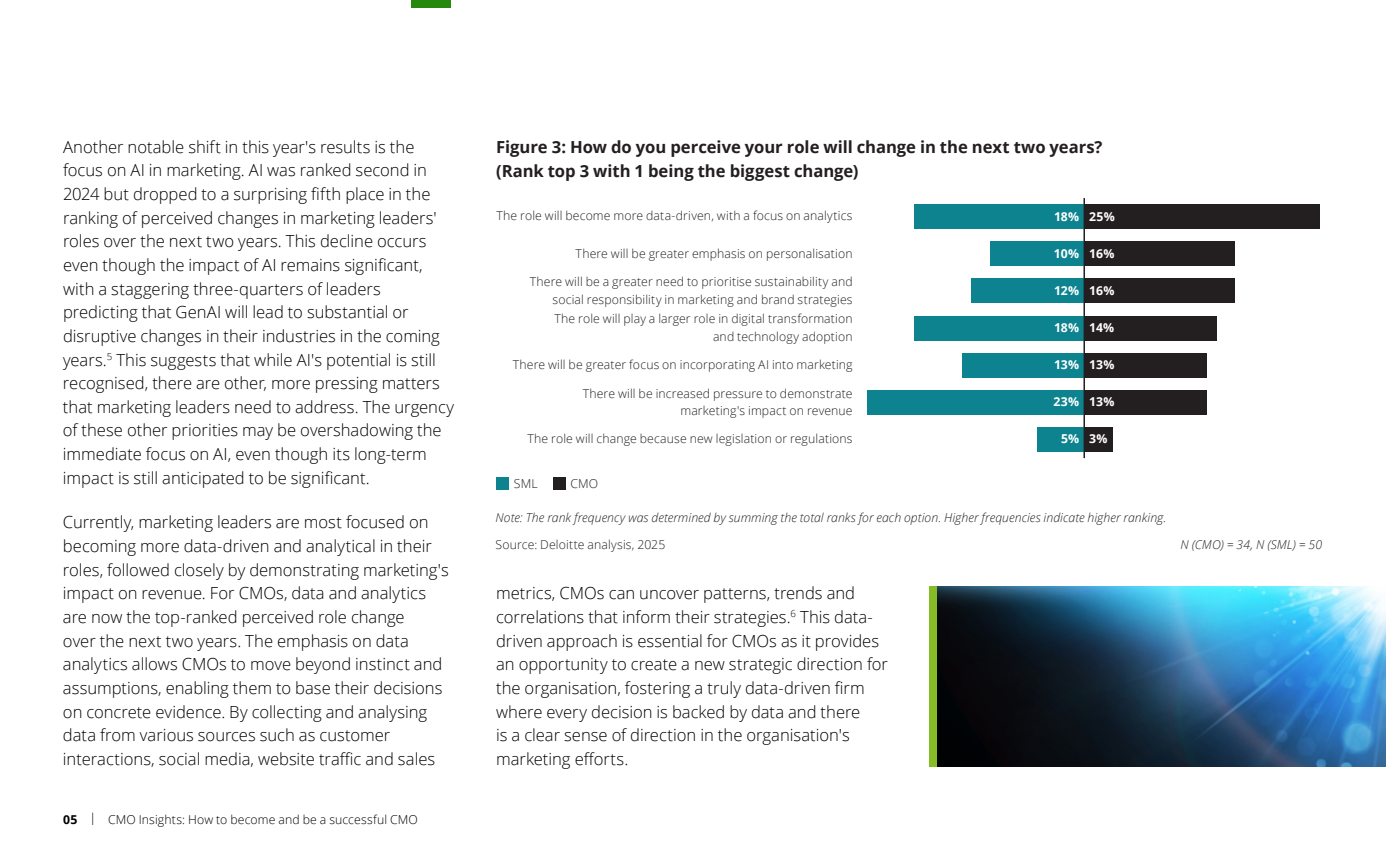
<style>
.page{position:relative;width:1386px;height:851px;background:#fff}
.page>*{position:absolute;margin:0;border:0;box-sizing:border-box;transform-origin:0 0}
.t1{font:300 16.62px/23.6px "Open Sans";color:#000}
.t2{font:700 16.62px/23.6px "Open Sans";color:#231f20}
.t3{font:300 12.25px/17.5px "Open Sans";letter-spacing:.01em;color:#231f20;text-align:right}
.t4{font:italic 300 12.25px "Open Sans";letter-spacing:.005em;color:#231f20}
.t5{font:300 12.25px "Open Sans";letter-spacing:.01em;color:#000}
.t6{font:700 12.25px "Open Sans";letter-spacing:-.005em;color:#fff}
.s1{font-weight:700}
</style>
<div class="page">
<div style="left:915px;top:205px;width:169px;height:24px;background:#0d8390"></div>
<div style="left:990px;top:242px;width:94px;height:24px;background:#0d8390"></div>
<div style="left:971px;top:279px;width:113px;height:24px;background:#0d8390"></div>
<div style="left:915px;top:316px;width:169px;height:24px;background:#0d8390"></div>
<div style="left:962px;top:353px;width:122px;height:24px;background:#0d8390"></div>
<div style="left:867px;top:390px;width:217px;height:24px;background:#0d8390"></div>
<div style="left:1037px;top:427px;width:47px;height:24px;background:#0d8390"></div>
<div style="left:1084px;top:205px;width:236px;height:24px;background:#231f20"></div>
<div style="left:1084px;top:242px;width:151px;height:24px;background:#231f20"></div>
<div style="left:1084px;top:279px;width:151px;height:24px;background:#231f20"></div>
<div style="left:1084px;top:316px;width:132px;height:24px;background:#231f20"></div>
<div style="left:1084px;top:353px;width:123px;height:24px;background:#231f20"></div>
<div style="left:1084px;top:390px;width:123px;height:24px;background:#231f20"></div>
<div style="left:1084px;top:427px;width:29px;height:24px;background:#231f20"></div>
<hr style="left:1084px;top:198px;width:1px;height:260px;background:#231f20">
<div style="left:497px;top:477px;width:12px;height:13px;background:#0d8390"></div>
<div style="left:553px;top:477px;width:12px;height:13px;background:#231f20"></div>
<img style="left:936px;top:586px;width:450px;height:180px">
<div style="left:929px;top:586px;width:7px;height:180px;background:#86bc25"></div>
<div style="left:412px;top:0;width:39px;height:7px;background:#26890d"></div>
<p class="t1" style="left:63px;top:134px;width:393px">Another notable shift in this year's results is the focus on AI in marketing. AI was ranked second in 2024 but dropped to a surprising fifth place in the ranking of perceived changes in marketing leaders' roles over the next two years. This decline occurs even though the impact of AI remains significant, with a staggering three-quarters of leaders predicting that GenAI will lead to substantial or disruptive changes in their industries in the coming years.<sup>5</sup> This suggests that while AI's potential is still recognised, there are other, more pressing matters that marketing leaders need to address. The urgency of these other priorities may be overshadowing the immediate focus on AI, even though its long-term impact is still anticipated to be significant.</p>
<p class="t1" style="left:63px;top:510px;width:387px">Currently, marketing leaders are most focused on becoming more data-driven and analytical in their roles, followed closely by demonstrating marketing's impact on revenue. For CMOs, data and analytics are now the top-ranked perceived role change<br>over the next two years. The emphasis on data analytics allows CMOs to move beyond instinct and assumptions, enabling them to base their decisions on concrete evidence. By collecting and analysing data from various sources such as customer interactions, social media, website traffic and sales</p>
<p class="t5" style="left:63px;top:811px;width:356px"><span class="s1">05</span> | CMO Insights: How to become and be a successful CMO</p>
<p class="t2" style="left:496px;top:135px;width:608px">Figure 3: How do you perceive your role will change in the next two years? (Rank top 3 with 1 being the biggest change)</p>
<p class="t3" style="left:496px;top:206px;width:358px">The role will become more data-driven, with a focus on analytics</p>
<p class="t3" style="left:576px;top:244px;width:279px">There will be greater emphasis on personalisation</p>
<p class="t3" style="left:530px;top:272px;width:324px">There will be a greater need to prioritise sustainability and social responsibility in marketing and brand strategies</p>
<p class="t3" style="left:554px;top:309px;width:300px">The role will play a larger role in digital transformation and technology adoption</p>
<p class="t3" style="left:513px;top:355px;width:341px">There will be greater focus on incorporating AI into marketing</p>
<p class="t3" style="left:583px;top:384px;width:271px">There will be increased pressure to demonstrate marketing's impact on revenue</p>
<p class="t3" style="left:527px;top:429px;width:327px">The role will change because new legislation or regulations</p>
<p class="t3" style="left:514px;top:474px;width:25px">SML</p>
<p class="t3" style="left:570px;top:474px;width:29px">CMO</p>
<p class="t6" style="left:1054px;top:207px;width:62px">18% 25%</p>
<p class="t6" style="left:1054px;top:245px;width:62px">10% 16%</p>
<p class="t6" style="left:1054px;top:282px;width:62px">12% 16%</p>
<p class="t6" style="left:1054px;top:319px;width:62px">18% 14%</p>
<p class="t6" style="left:1054px;top:356px;width:62px">13% 13%</p>
<p class="t6" style="left:1054px;top:393px;width:62px">23% 13%</p>
<p class="t6" style="left:1061px;top:430px;width:48px">5% 3%</p>
<p class="t4" style="left:496px;top:509px;width:672px">Note: The rank frequency was determined by summing the total ranks for each option. Higher frequencies indicate higher ranking.</p>
<p class="t3" style="left:496px;top:535px;width:171px">Source: Deloitte analysis, 2025</p>
<p class="t4" style="left:1181px;top:536px;width:143px">N (CMO) = 34, N (SML) = 50</p>
<p class="t1" style="left:496px;top:581px;width:393px">metrics, CMOs can uncover patterns, trends and correlations that inform their strategies.<sup>6</sup> This data&shy;driven approach is essential for CMOs as it provides an opportunity to create a new strategic direction for the organisation, fostering a truly data-driven firm where every decision is backed by data and there<br>is a clear sense of direction in the organisation's marketing efforts.</p>
</div>
